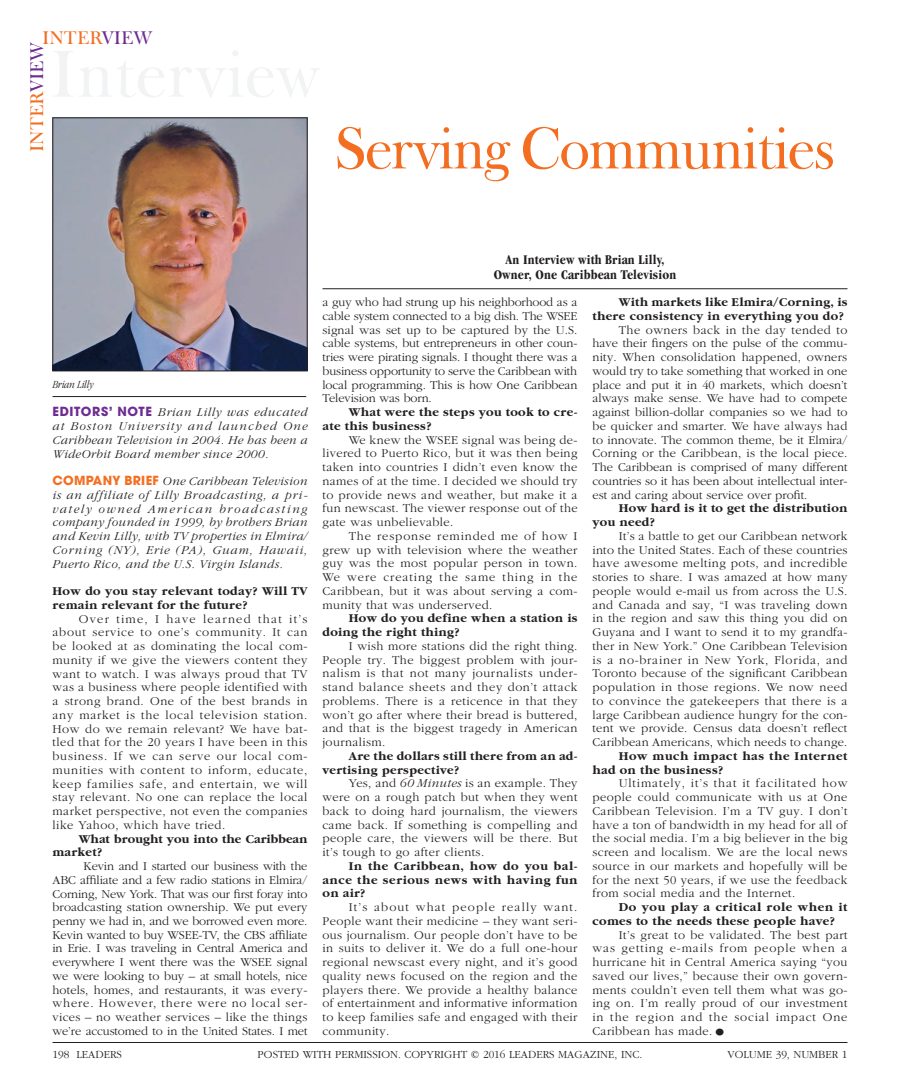
<style>
.page{position:relative;width:900px;height:1080px;background:#fff}
.page>*{position:absolute;margin:0;border:0;box-sizing:border-box;transform-origin:0 0}
.t1{font:60px "Frys Baskerville BT";letter-spacing:-.04em;color:#f36e21}
.t2{font:18.75px "Frys Baskerville BT";color:#f36e21}
.t3{font:700 condensed 13.75px/15px "Garamond";letter-spacing:.01em;color:#231f20;text-align:center}
.t4{font:300 12.5px/13.8px "Garamond";letter-spacing:.03em;color:#231f20;text-align:justify}
.t5{font:700 12.5px/13.8px "Garamond";letter-spacing:.03em;color:#231f20}
.t6{font:italic 300 12.5px/13.8px "Garamond";letter-spacing:.03em;color:#231f20;text-align:justify}
.t7{font:700 12.5px/13.8px "Garamond";letter-spacing:.05em;color:#231f20}
.t8{font:700 12.5px/13.8px "Garamond";letter-spacing:.01em;color:#231f20}
.t9{font:300 11.25px "Garamond";color:#231f20}
.t10{font:italic 300 condensed 11.25px "Garamond";color:#231f20}
.s1{color:#6e2c91}
.s2{font-family:"Avant Garde";font-weight:700;font-style:normal;color:#6e2c91}
.s3{font-family:"Avant Garde";font-weight:700;font-style:normal;color:#f36e21}
.s4{font-style:italic}
.s5{font-size:22.5px}
</style>
<div class="page">
<img style="left:54px;top:120px;width:252px;height:249px">
<div style="left:52px;top:118px;width:256px;height:253px;border:1px solid #231f20"></div>
<hr style="left:52px;top:396px;width:254px;height:1px;background:#231f20">
<hr style="left:322px;top:288px;width:526px;height:1px;background:#231f20">
<hr style="left:52px;top:1042px;width:796px;height:1px;background:#231f20">
<h2 class="t2" style="left:42px;top:26px;width:112px">INTER<span class="s1">VIEW</span></h2>
<h2 class="t2" style="left:25px;top:152px;width:112px;rotate:-90deg">INTER<span class="s1">VIEW</span></h2>
<h1 class="t1" style="left:334px;top:111px;width:504px">Serving Communities</h1>
<p class="t10" style="left:53px;top:378px;width:43px">Brian Lilly</p>
<p class="t6" style="left:52px;top:406px;width:257px"><span class="s2">EDITORS’ NOTE</span> Brian Lilly was educated at Boston University and launched One Caribbean Television in 2004. He has been a WideOrbit Board member since 2000.</p>
<p class="t6" style="left:52px;top:474px;width:257px"><span class="s3">COMPANY BRIEF</span> One Caribbean Television is an affiliate of Lilly Broadcasting, a pri&shy;vately owned American broadcasting company founded in 1999, by brothers Brian and Kevin Lilly, with TV properties in Elmira/ Corning (NY), Erie (PA), Guam, Hawaii, Puerto Rico, and the U.S. Virgin Islands.</p>
<p class="t5" style="left:52px;top:584px;width:257px">How do you stay relevant today? Will TV remain relevant for the future?</p>
<p class="t4" style="left:52px;top:612px;width:257px;text-indent:26px">Over time, I have learned that it’s about service to one’s community. It can be looked at as dominating the local com&shy;munity if we give the viewers content they want to watch. I was always proud that TV was a business where people identified with a strong brand. One of the best brands in any market is the local television station.<br>How do we remain relevant? We have bat&shy;tled that for the 20 years I have been in this business. If we can serve our local com&shy;munities with content to inform, educate, keep families safe, and entertain, we will stay relevant. No one can replace the local market perspective, not even the companies like Yahoo, which have tried.</p>
<p class="t8" style="left:52px;top:832px;width:257px;text-indent:26px">What brought you into the Caribbean market?</p>
<p class="t4" style="left:52px;top:859px;width:257px;text-indent:31px">Kevin and I started our business with the ABC affiliate and a few radio stations in Elmira/ Corning, New York. That was our first foray into broadcasting station ownership. We put every penny we had in, and we borrowed even more.<br>Kevin wanted to buy WSEE-TV, the CBS affiliate in Erie. I was traveling in Central America and everywhere I went there was the WSEE signal we were looking to buy – at small hotels, nice hotels, homes, and restaurants, it was every&shy;where. However, there were no local ser&shy;vices – no weather services – like the things we’re accustomed to in the United States. I met</p>
<p class="t3" style="left:494px;top:252px;width:184px">An Interview with Brian Lilly,<br>Owner, One Caribbean Television</p>
<p class="t4" style="left:322px;top:296px;width:257px">a guy who had strung up his neighborhood as a cable system connected to a big dish. The WSEE signal was set up to be captured by the U.S. cable systems, but entrepreneurs in other coun&shy;tries were pirating signals. I thought there was a business opportunity to serve the Caribbean with local programming. This is how One Caribbean Television was born.</p>
<p class="t5" style="left:322px;top:406px;width:257px;text-indent:26px">What were the steps you took to cre&shy;ate this business?</p>
<p class="t4" style="left:322px;top:433px;width:257px;text-indent:26px">We knew the WSEE signal was being de&shy;livered to Puerto Rico, but it was then being taken into countries I didn’t even know the names of at the time. I decided we should try to provide news and weather, but make it a fun newscast. The viewer response out of the gate was unbelievable.</p>
<p class="t4" style="left:322px;top:529px;width:257px;text-indent:26px">The response reminded me of how I grew up with television where the weather guy was the most popular person in town.<br>We were creating the same thing in the Caribbean, but it was about serving a com&shy;munity that was underserved.</p>
<p class="t5" style="left:322px;top:612px;width:256px;text-indent:26px">How do you define when a station is doing the right thing?</p>
<p class="t4" style="left:322px;top:639px;width:257px;text-indent:26px">I wish more stations did the right thing.<br>People try. The biggest problem with jour&shy;nalism is that not many journalists under&shy;stand balance sheets and they don’t attack problems. There is a reticence in that they won’t go after where their bread is buttered, and that is the biggest tragedy in American journalism.</p>
<p class="t5" style="left:322px;top:749px;width:257px;text-indent:26px">Are the dollars still there from an ad&shy;vertising perspective?</p>
<p class="t4" style="left:322px;top:777px;width:257px;text-indent:26px">Yes, and <span class="s4">60 Minutes</span> is an example. They were on a rough patch but when they went back to doing hard journalism, the viewers came back. If something is compelling and people care, the viewers will be there. But it’s tough to go after clients.</p>
<p class="t5" style="left:322px;top:859px;width:256px;text-align:justify;text-indent:26px">In the Caribbean, how do you bal&shy;ance the serious news with having fun on air?</p>
<p class="t4" style="left:322px;top:901px;width:257px;text-indent:26px">It’s about what people really want.<br>People want their medicine – they want seri&shy;ous journalism. Our people don’t have to be in suits to deliver it. We do a full one-hour regional newscast every night, and it’s good quality news focused on the region and the players there. We provide a healthy balance of entertainment and informative information to keep families safe and engaged with their community.</p>
<p class="t5" style="left:592px;top:296px;width:257px;text-align:right">With markets like Elmira/Corning, is there consistency in everything you do?</p>
<p class="t4" style="left:592px;top:323px;width:257px;text-indent:26px">The owners back in the day tended to have their fingers on the pulse of the commu&shy;nity. When consolidation happened, owners would try to take something that worked in one place and put it in 40 markets, which doesn’t always make sense. We have had to compete against billion-dollar companies so we had to be quicker and smarter. We have always had to innovate. The common theme, be it Elmira/ Corning or the Caribbean, is the local piece.<br>The Caribbean is comprised of many different countries so it has been about intellectual inter&shy;est and caring about service over profit.</p>
<p class="t5" style="left:592px;top:502px;width:256px;text-indent:26px">How hard is it to get the distribution you need?</p>
<p class="t4" style="left:592px;top:529px;width:257px;text-indent:26px">It’s a battle to get our Caribbean network into the United States. Each of these countries have awesome melting pots, and incredible stories to share. I was amazed at how many people would e-mail us from across the U.S. and Canada and say, “I was traveling down in the region and saw this thing you did on Guyana and I want to send it to my grandfa&shy;ther in New York.” One Caribbean Television is a no-brainer in New York, Florida, and Toronto because of the significant Caribbean population in those regions. We now need to convince the gatekeepers that there is a large Caribbean audience hungry for the con&shy;tent we provide. Census data doesn’t reflect Caribbean Americans, which needs to change.</p>
<p class="t7" style="left:592px;top:749px;width:256px;text-indent:26px">How much impact has the Internet had on the business?</p>
<p class="t4" style="left:592px;top:777px;width:257px;text-indent:26px">Ultimately, it’s that it facilitated how people could communicate with us at One Caribbean Television. I’m a TV guy. I don’t have a ton of bandwidth in my head for all of the social media. I’m a big believer in the big screen and localism. We are the local news source in our markets and hopefully will be for the next 50 years, if we use the feedback from social media and the Internet.</p>
<p class="t5" style="left:592px;top:901px;width:257px;text-indent:26px">Do you play a critical role when it comes to the needs these people have?</p>
<p class="t4" style="left:592px;top:928px;width:257px;text-indent:26px">It’s great to be validated. The best part was getting e-mails from people when a hurricane hit in Central America saying “you saved our lives,” because their own govern&shy;ments couldn’t even tell them what was go&shy;ing on. I’m really proud of our investment in the region and the social impact One Caribbean has made.<span class="s5">•</span></p>
<p class="t9" style="left:52px;top:1048px;width:71px">198 LEADERS</p>
<p class="t9" style="left:258px;top:1048px;width:386px">POSTED WITH PERMISSION. COPYRIGHT © 2016 LEADERS MAGAZINE, INC.</p>
<p class="t9" style="left:728px;top:1048px;width:121px">VOLUME 39, NUMBER 1</p>
</div>
